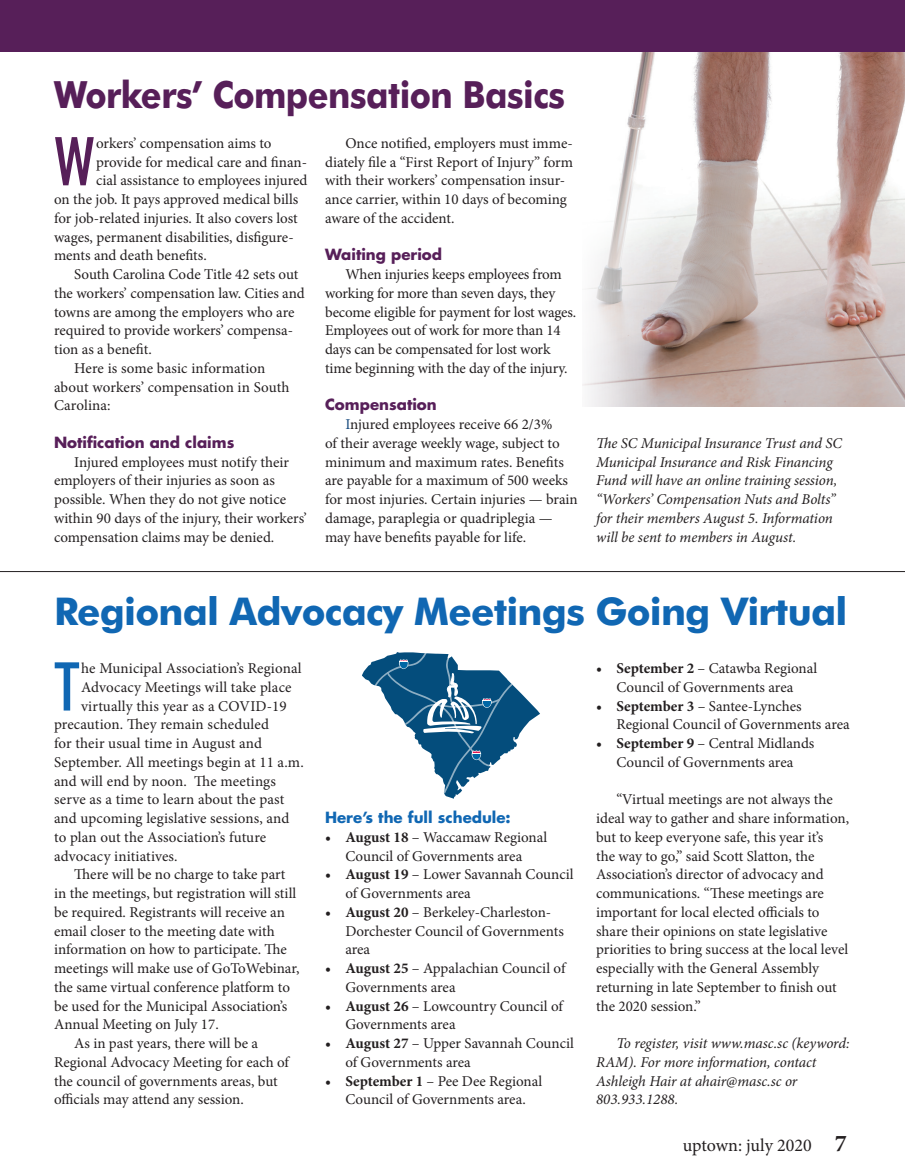
<style>
.page{position:relative;width:905px;height:1175px;background:#fff}
.page>*{position:absolute;margin:0;border:0;box-sizing:border-box;transform-origin:0 0}
.t1{font:500 condensed 67.65px "Futura BT";color:#571f59}
.t2{font:500 condensed 67.65px "Futura BT";color:#1067b3}
.t3{font:700 38.25px "Futura BT";letter-spacing:-.02em;color:#1067b3}
.t4{font:700 37.5px "Futura BT";letter-spacing:-.015em;color:#571f59;scale:.91 1}
.t5{font:18px "Minion Pro";letter-spacing:-.005em;color:#231f20}
.t6{font:15px/18.8px "Minion Pro";color:#231f20}
.t7{font:italic 15px/18.8px "Minion Pro";letter-spacing:-.01em;color:#231f20}
.t8{font:700 15px "Futura Std";color:#571f59}
.t9{font:700 15px "Futura Std";color:#1067b3}
.s1{color:#16497d}
.s2{font-weight:700}
.s3{font-weight:700;font-size:24px}
</style>
<div class="page">
<img style="left:582px;top:51px;width:322px;height:355px">
<svg style="left:362px;top:652px;width:178px;height:146px"></svg>
<hr style="left:0;top:571px;width:904px;height:1px;background:#231f20">
<div style="left:0;top:0;width:904px;height:51px;background:#571f59"></div>
<h3 class="t4" style="left:54px;top:72px;width:563px">Workers’ Compensation Basics</h3>
<h1 class="t1" style="left:54px;top:120px;width:42px">W</h1>
<p class="t6" style="left:96px;top:134px;width:177px">orkers’ compensation aims to</p>
<p class="t6" style="left:96px;top:152px;width:212px">provide for medical care and finan-</p>
<p class="t6" style="left:96px;top:171px;width:213px">cial assistance to employees injured</p>
<p class="t6" style="left:54px;top:190px;width:246px">on the job. It pays approved medical bills</p>
<p class="t6" style="left:54px;top:209px;width:245px">for job-related injuries. It also covers lost</p>
<p class="t6" style="left:54px;top:227px;width:241px">wages, permanent disabilities, disfigure-</p>
<p class="t6" style="left:54px;top:246px;width:154px">ments and death benefits.</p>
<p class="t6" style="left:74px;top:265px;width:226px">South Carolina Code Title 42 sets out</p>
<p class="t6" style="left:54px;top:284px;width:252px">the workers’ compensation law. Cities and</p>
<p class="t6" style="left:54px;top:302px;width:242px">towns are among the employers who are</p>
<p class="t6" style="left:54px;top:321px;width:240px">required to provide workers’ compensa-</p>
<p class="t6" style="left:54px;top:340px;width:99px">tion as a benefit.</p>
<p class="t6" style="left:74px;top:359px;width:193px">Here is some basic information</p>
<p class="t6" style="left:54px;top:377px;width:237px">about workers’ compensation in South</p>
<p class="t6" style="left:54px;top:396px;width:58px">Carolina:</p>
<p class="t8" style="left:54px;top:432px;width:182px">Notification and claims</p>
<p class="t6" style="left:54px;top:452px;width:254px;text-indent:20px">Injured employees must notify their employers of their injuries as soon as possible. When they do not give notice within 90 days of the injury, their workers’ compensation claims may be denied.</p>
<p class="t6" style="left:325px;top:134px;width:249px;text-indent:20px">Once notified, employers must imme&shy;diately file a “First Report of Injury” form with their workers’ compensation insur&shy;ance carrier, within 10 days of becoming aware of the accident.</p>
<p class="t8" style="left:325px;top:245px;width:118px">Waiting period</p>
<p class="t6" style="left:325px;top:265px;width:253px;text-indent:20px">When injuries keeps employees from working for more than seven days, they become eligible for payment for lost wages.<br>Employees out of work for more than 14 days can be compensated for lost work time beginning with the day of the injury.</p>
<p class="t8" style="left:325px;top:395px;width:113px">Compensation</p>
<p class="t6" style="left:325px;top:415px;width:254px;text-indent:20px"><span class="s1">I</span>njured employees receive 66 2/3%<br>of their average weekly wage, subject to minimum and maximum rates. Benefits are payable for a maximum of 500 weeks for most injuries. Certain injuries — brain damage, paraplegia or quadriplegia — may have benefits payable for life.</p>
<p class="t7" style="left:596px;top:434px;width:247px">The SC Municipal Insurance Trust and SC Municipal Insurance and Risk Financing Fund will have an online training session, “Workers’ Compensation Nuts and Bolts” for their members August 5. Information will be sent to members in August.</p>
<h2 class="t3" style="left:54px;top:588px;width:795px">Regional Advocacy Meetings Going Virtual</h2>
<h1 class="t2" style="left:54px;top:645px;width:27px">T</h1>
<p class="t6" style="left:81px;top:659px;width:222px">he Municipal Association’s Regional</p>
<p class="t6" style="left:81px;top:677px;width:212px">Advocacy Meetings will take place</p>
<p class="t6" style="left:81px;top:696px;width:207px">virtually this year as a COVID-19</p>
<p class="t6" style="left:54px;top:715px;width:216px">precaution. They remain scheduled</p>
<p class="t6" style="left:54px;top:734px;width:209px">for their usual time in August and</p>
<p class="t6" style="left:54px;top:752px;width:251px">September. All meetings begin at 11 a.m.</p>
<p class="t6" style="left:54px;top:771px;width:223px">and will end by noon. The meetings</p>
<p class="t6" style="left:54px;top:790px;width:232px">serve as a time to learn about the past</p>
<p class="t6" style="left:54px;top:809px;width:237px">and upcoming legislative sessions, and</p>
<p class="t6" style="left:54px;top:827px;width:214px">to plan out the Association’s future</p>
<p class="t6" style="left:54px;top:846px;width:125px">advocacy initiatives.</p>
<p class="t6" style="left:74px;top:865px;width:213px">There will be no charge to take part</p>
<p class="t6" style="left:54px;top:884px;width:244px">in the meetings, but registration will still</p>
<p class="t6" style="left:54px;top:902px;width:232px">be required. Registrants will receive an</p>
<p class="t6" style="left:54px;top:921px;width:222px">email closer to the meeting date with</p>
<p class="t6" style="left:54px;top:940px;width:234px">information on how to participate. The</p>
<p class="t6" style="left:54px;top:959px;width:247px">meetings will make use of GoToWebinar,</p>
<p class="t6" style="left:54px;top:977px;width:237px">the same virtual conference platform to</p>
<p class="t6" style="left:54px;top:996px;width:235px">be used for the Municipal Association’s</p>
<p class="t6" style="left:54px;top:1015px;width:166px">Annual Meeting on July 17.</p>
<p class="t6" style="left:74px;top:1034px;width:185px">As in past years, there will be a</p>
<p class="t6" style="left:54px;top:1052px;width:236px">Regional Advocacy Meeting for each of</p>
<p class="t6" style="left:54px;top:1071px;width:225px">the council of governments areas, but</p>
<p class="t6" style="left:54px;top:1090px;width:191px">officials may attend any session.</p>
<p class="t9" style="left:325px;top:807px;width:187px">Here’s the full schedule:</p>
<p class="t6" style="left:325px;top:827px;width:224px;text-align:center"><span class="s2">• August 18</span> – Waccamaw Regional<br>Council of Governments area</p>
<p class="t6" style="left:345px;top:865px;width:230px;text-indent:-20px"><span class="s2">• August 19</span> – Lower Savannah Council of Governments area</p>
<p class="t6" style="left:345px;top:902px;width:220px;text-indent:-20px"><span class="s2">• August 20</span> – Berkeley-Charleston-<br>Dorchester Council of Governments area</p>
<p class="t6" style="left:345px;top:959px;width:222px;text-indent:-20px"><span class="s2">• August 25</span> – Appalachian Council of<br>Governments area</p>
<p class="t6" style="left:345px;top:996px;width:219px;text-indent:-20px"><span class="s2">• August 26</span> – Lowcountry Council of<br>Governments area</p>
<p class="t6" style="left:345px;top:1034px;width:230px;text-indent:-20px"><span class="s2">• August 27</span> – Upper Savannah Council of Governments area</p>
<p class="t6" style="left:325px;top:1071px;width:219px;text-align:center"><span class="s2">• September 1</span> – Pee Dee Regional<br>Council of Governments area.</p>
<p class="t6" style="left:596px;top:659px;width:223px;text-align:center"><span class="s2">• September 2</span> – Catawba Regional<br>Council of Governments area</p>
<p class="t6" style="left:616px;top:696px;width:235px;text-indent:-20px"><span class="s2">• September 3</span> – Santee-Lynches<br>Regional Council of Governments area</p>
<p class="t6" style="left:596px;top:734px;width:220px;text-align:center"><span class="s2">• September 9</span> – Central Midlands<br>Council of Governments area</p>
<p class="t6" style="left:596px;top:790px;width:254px;text-indent:20px">“Virtual meetings are not always the ideal way to gather and share information, but to keep everyone safe, this year it’s<br>the way to go,” said Scott Slatton, the Association’s director of advocacy and communications. “These meetings are important for local elected officials to share their opinions on state legislative priorities to bring success at the local level especially with the General Assembly returning in late September to finish out the 2020 session.”</p>
<p class="t7" style="left:596px;top:1034px;width:255px;text-indent:20px">To register, visit www.masc.sc (keyword:<br>RAM). For more information, contact<br>Ashleigh Hair at ahair@masc.sc or<br>803.933.1288.</p>
<p class="t5" style="left:683px;top:1133px;width:165px">uptown: july 2020 <span class="s3">7</span></p>
</div>
